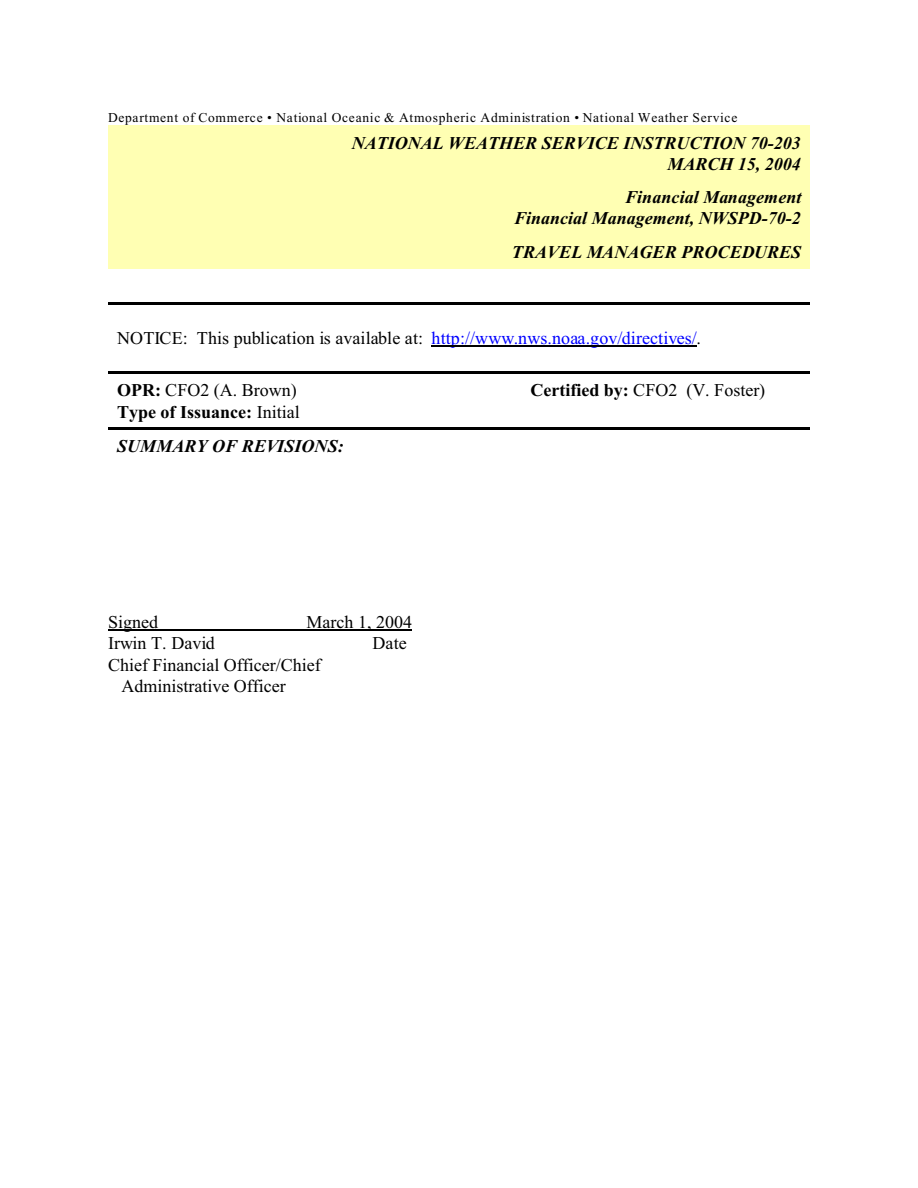
<style>
.page{position:relative;width:918px;height:1188px;background:#fff}
.page>*{position:absolute;margin:0;border:0;box-sizing:border-box;transform-origin:0 0}
.t1{font:18px/21.3px "Times New Roman";color:#000}
.t2{font:italic 700 18px/20.9px "Times New Roman";color:#000;text-align:right}
.t3{font:13.5px "Times New Roman";letter-spacing:.055em;color:#000}
.s1{color:#00f}
.s2{font-weight:700}
.s3{font-style:normal}
.s4{font-weight:400;font-style:normal}
</style>
<div class="page">
<div style="left:108px;top:126px;width:702px;height:54px;background:#ffffb3"></div>
<div style="left:108px;top:180px;width:702px;height:55px;background:#ffffb3"></div>
<div style="left:108px;top:235px;width:702px;height:34px;background:#ffffb3"></div>
<hr style="left:108px;top:302px;width:702px;height:1px;background:#000">
<hr style="left:108px;top:303px;width:702px;height:2px;background:#000">
<hr style="left:108px;top:371px;width:702px;height:1px;background:#000">
<hr style="left:108px;top:373px;width:702px;height:1px;background:#000">
<hr style="left:108px;top:427px;width:702px;height:2px;background:#000">
<hr style="left:108px;top:429px;width:702px;height:1px;background:#000">
<hr style="left:431px;top:346px;width:266px;height:1px;background:#000">
<hr style="left:108px;top:630px;width:304px;height:1px;background:#000">
<p class="t3" style="left:108px;top:113px;width:631px">Department of Commerce • National Oceanic &amp; Atmospheric Administration • National Weather Service</p>
<p class="t2" style="left:352px;top:134px;width:451px">NATIONAL WEATHER SERVICE INSTRUCTION 70-203<br>MARCH 15, 2004</p>
<p class="t2" style="left:514px;top:189px;width:289px">Financial Management<br>Financial Management, NWSPD-70-2</p>
<p class="t2" style="left:512px;top:244px;width:291px">TRAVEL MANAGER PROCEDURES</p>
<p class="t1" style="left:117px;top:329px;width:585px">NOTICE: This publication is available at: <span class="s1">http://www.nws.noaa.gov/directives/</span>.</p>
<p class="t1" style="left:117px;top:381px;width:181px"><span class="s2">OPR:</span> CFO2 (A. Brown)</p>
<p class="t1" style="left:530px;top:381px;width:236px"><span class="s2">Certified by:</span> CFO2 (V. Foster)</p>
<p class="t2" style="left:117px;top:397px;width:228px;line-height:34.2px;text-align:left"><span class="s3">Type of Issuance:</span> <span class="s4">Initial<br></span>SUMMARY OF REVISIONS:</p>
<p class="t1" style="left:108px;top:613px;width:52px">Signed</p>
<p class="t1" style="left:307px;top:613px;width:107px">March 1, 2004</p>
<p class="t1" style="left:108px;top:634px;width:108px">Irwin T. David</p>
<p class="t1" style="left:373px;top:634px;width:36px">Date</p>
<p class="t1" style="left:122px;top:656px;width:201px;text-indent:-14px">Chief Financial Officer/Chief<br>Administrative Officer</p>
</div>
